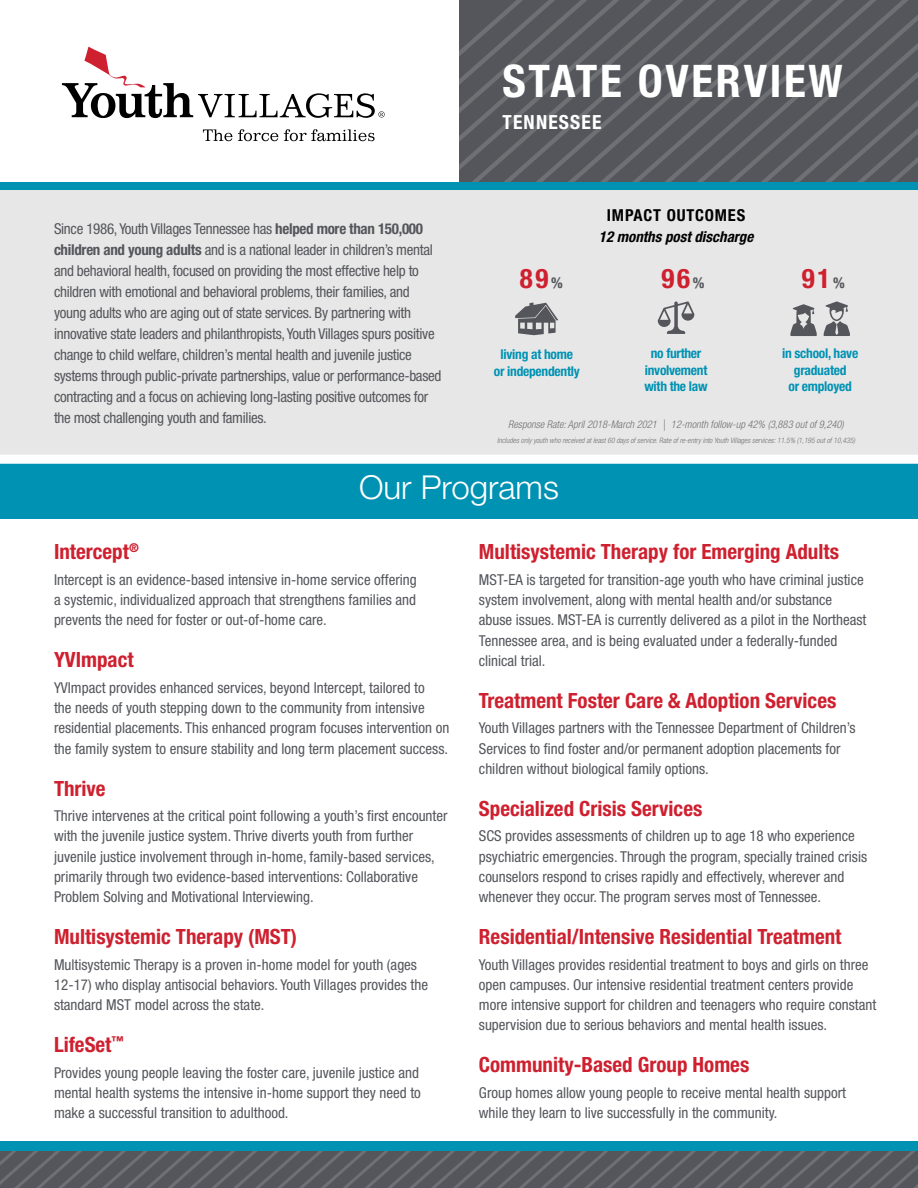
<style>
.page{position:relative;width:918px;height:1188px;background:#fff}
.page>*{position:absolute;margin:0;border:0;box-sizing:border-box;transform-origin:0 0}
.t1{font:700 condensed 45px "Helvetica Neue LT Std";letter-spacing:.06em;color:#fff}
.t2{font:300 33px "Helvetica Neue LT Std";color:#fff}
.t3{font:700 condensed 27px "Helvetica Neue LT Std";color:#ce202f}
.t4{font:700 condensed 21px "Helvetica Neue LT Std";color:#ce202f}
.t5{font:700 condensed 19.5px "Helvetica Neue LT Std";letter-spacing:.06em;color:#fff}
.t6{font:700 condensed 16.5px "Helvetica Neue LT Std";letter-spacing:.05em;color:#000}
.t7{font:condensed 15px/20.2px "Helvetica Neue LT Std";color:#54565b}
.t8{font:condensed 15px/21px "Helvetica Neue LT Std";letter-spacing:-.02em;color:#54565b}
.t9{font:italic 700 condensed 15px "Helvetica Neue LT Std";color:#000}
.t10{font:700 condensed 13.5px/16.2px "Helvetica Neue LT Std";letter-spacing:-.02em;color:#0092b3;text-align:center}
.t11{font:italic 300 condensed 10.5px "Helvetica Neue LT Std";color:#717073}
.t12{font:italic 300 condensed 7.5px "Helvetica Neue LT Std";color:#717073}
.s1{font-weight:700}
.s2{font-size:15px;color:#54565b}
</style>
<div class="page">
<div style="left:0;top:182px;width:918px;height:285px;background:#e8e7e7"></div>
<svg style="left:459px;top:0;width:10px;height:182px;background:#585a5f"></svg>
<svg style="left:469px;top:0;width:449px;height:182px;background:#595b60"></svg>
<svg style="left:610px;top:54px;width:308px;height:128px;background:#595b60"></svg>
<div style="left:0;top:182px;width:918px;height:8px;background:#0092b3"></div>
<div style="left:0;top:455px;width:918px;height:64px;background:#0092b3"></div>
<svg style="left:0;top:1151px;width:918px;height:37px;background:#595b60"></svg>
<div style="left:0;top:1141px;width:918px;height:10px;background:#0092b3"></div>
<svg style="left:0;top:455px;width:918px;height:9px;background:#f7fbfc"></svg>
<svg style="left:62px;top:47px;width:323px;height:71px"></svg>
<svg style="left:203px;top:129px;width:29px;height:12px"></svg>
<svg style="left:238px;top:129px;width:40px;height:12px"></svg>
<svg style="left:284px;top:129px;width:91px;height:12px"></svg>
<svg style="left:658px;top:301px;width:36px;height:33px"></svg>
<svg style="left:515px;top:303px;width:43px;height:32px"></svg>
<svg style="left:790px;top:301px;width:60px;height:35px"></svg>
<p class="t8" style="left:54px;top:219px;width:389px">Since 1986, Youth Villages Tennessee has <span class="s1">helped more than 150,000 children and young adults</span> and is a national leader in children’s mental and behavioral health, focused on providing the most effective help to children with emotional and behavioral problems, their families, and young adults who are aging out of state services. By partnering with innovative state leaders and philanthropists, Youth Villages spurs positive change to child welfare, children’s mental health and juvenile justice systems through public-private partnerships, value or performance-based contracting and a focus on achieving long-lasting positive outcomes for the most challenging youth and families.</p>
<h1 class="t1" style="left:503px;top:54px;width:342px">STATE OVERVIEW</h1>
<h3 class="t5" style="left:503px;top:110px;width:100px">TENNESSEE</h3>
<p class="t6" style="left:607px;top:205px;width:140px">IMPACT OUTCOMES</p>
<p class="t9" style="left:599px;top:228px;width:156px">12 months post discharge</p>
<h3 class="t3" style="left:520px;top:262px;width:44px">89<span class="s2">%</span></h3>
<h3 class="t3" style="left:661px;top:262px;width:44px">96<span class="s2">%</span></h3>
<h3 class="t3" style="left:802px;top:262px;width:44px">91<span class="s2">%</span></h3>
<p class="t10" style="left:644px;top:345px;width:65px">no further involvement with the law</p>
<p class="t10" style="left:494px;top:346px;width:87px">living at home or independently</p>
<p class="t10" style="left:782px;top:345px;width:78px">in school, have graduated<br>or employed</p>
<p class="t11" style="left:508px;top:418px;width:337px">Response Rate: April 2018-March 2021 | 12-month follow-up 42% (3,883 out of 9,240)</p>
<p class="t12" style="left:497px;top:436px;width:359px">Includes only youth who received at least 60 days of service. Rate of re-entry into Youth Villages services: 11.5% (1,195 out of 10,435)</p>
<h2 class="t2" style="left:359px;top:467px;width:201px">Our Programs</h2>
<h3 class="t4" style="left:54px;top:539px;width:86px">Intercept<sup>®</sup></h3>
<p class="t7" style="left:54px;top:569px;width:364px;text-align:justify">Intercept is an evidence-based intensive in-home service offering a systemic, individualized approach that strengthens families and prevents the need for foster or out-of-home care.</p>
<h3 class="t4" style="left:54px;top:647px;width:81px">YVImpact</h3>
<p class="t7" style="left:54px;top:677px;width:397px">YVImpact provides enhanced services, beyond Intercept, tailored to<br>the needs of youth stepping down to the community from intensive residential placements. This enhanced program focuses intervention on the family system to ensure stability and long term placement success.</p>
<h3 class="t4" style="left:54px;top:775px;width:53px">Thrive</h3>
<p class="t7" style="left:54px;top:806px;width:395px">Thrive intervenes at the critical point following a youth’s first encounter with the juvenile justice system. Thrive diverts youth from further juvenile justice involvement through in-home, family-based services, primarily through two evidence-based interventions: Collaborative Problem Solving and Motivational Interviewing.</p>
<h3 class="t4" style="left:54px;top:924px;width:245px">Multisystemic Therapy (MST)</h3>
<p class="t7" style="left:54px;top:954px;width:376px">Multisystemic Therapy is a proven in-home model for youth (ages<br>12-17) who display antisocial behaviors. Youth Villages provides the standard MST model across the state.</p>
<h3 class="t4" style="left:54px;top:1032px;width:71px">LifeSet<sup>™</sup></h3>
<p class="t7" style="left:54px;top:1062px;width:368px">Provides young people leaving the foster care, juvenile justice and mental health systems the intensive in-home support they need to make a successful transition to adulthood.</p>
<h3 class="t4" style="left:479px;top:539px;width:362px">Multisystemic Therapy for Emerging Adults</h3>
<p class="t7" style="left:479px;top:569px;width:389px">MST-EA is targeted for transition-age youth who have criminal justice system involvement, along with mental health and/or substance abuse issues. MST-EA is currently delivered as a pilot in the Northeast Tennessee area, and is being evaluated under a federally-funded clinical trial.</p>
<h3 class="t4" style="left:479px;top:688px;width:359px">Treatment Foster Care &amp; Adoption Services</h3>
<p class="t7" style="left:479px;top:718px;width:378px">Youth Villages partners with the Tennessee Department of Children’s<br>Services to find foster and/or permanent adoption placements for children without biological family options.</p>
<h3 class="t4" style="left:479px;top:796px;width:225px">Specialized Crisis Services</h3>
<p class="t7" style="left:479px;top:826px;width:390px">SCS provides assessments of children up to age 18 who experience psychiatric emergencies. Through the program, specially trained crisis counselors respond to crises rapidly and effectively, wherever and whenever they occur. The program serves most of Tennessee.</p>
<h3 class="t4" style="left:479px;top:924px;width:364px">Residential/Intensive Residential Treatment</h3>
<p class="t7" style="left:479px;top:954px;width:399px">Youth Villages provides residential treatment to boys and girls on three open campuses. Our intensive residential treatment centers provide more intensive support for children and teenagers who require constant supervision due to serious behaviors and mental health issues.</p>
<h3 class="t4" style="left:479px;top:1052px;width:272px">Community-Based Group Homes</h3>
<p class="t7" style="left:479px;top:1082px;width:369px">Group homes allow young people to receive mental health support while they learn to live successfully in the community.</p>
</div>
